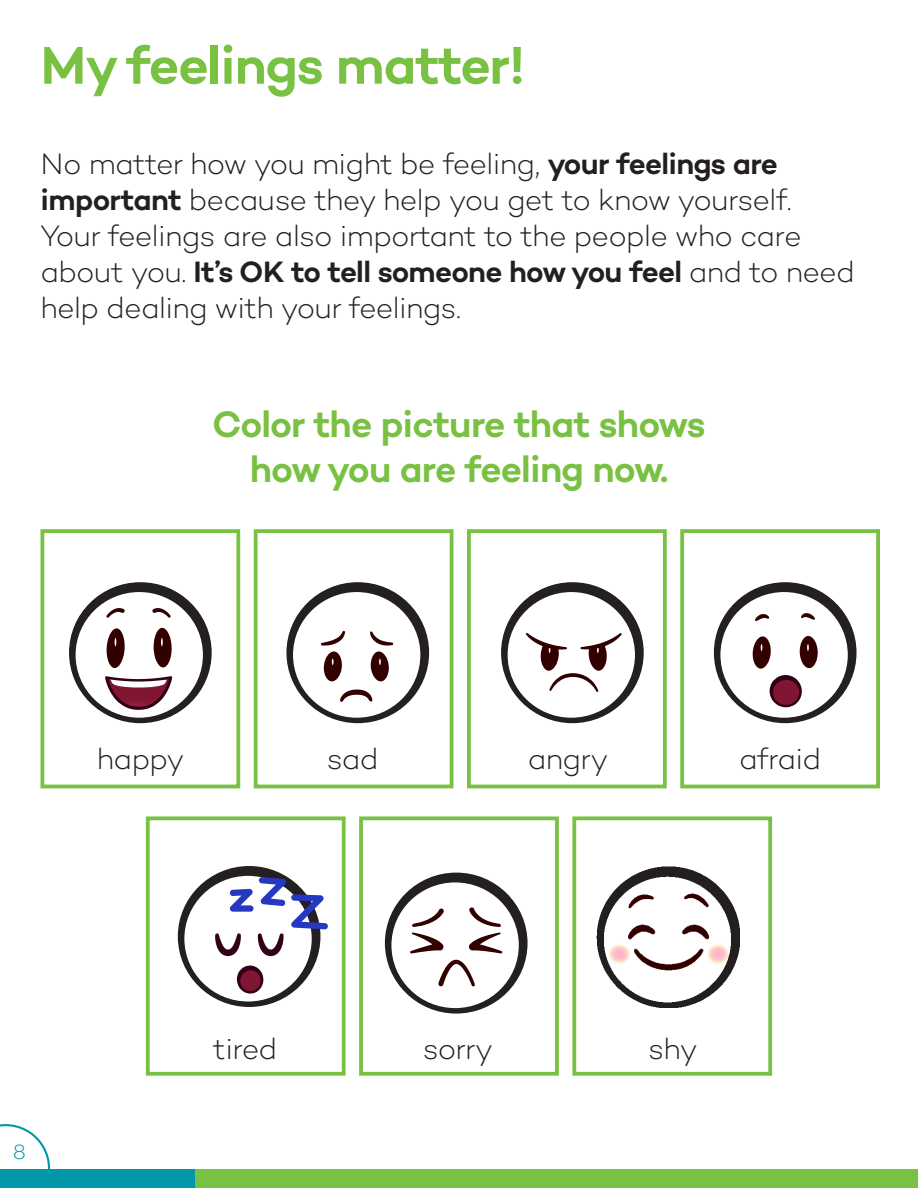
<style>
.page{position:relative;width:918px;height:1188px;background:#fff}
.page>*{position:absolute;margin:0;border:0;box-sizing:border-box;transform-origin:0 0}
.t1{font:600 54px "Campton";letter-spacing:-.025em;color:#79c142}
.t2{font:600 37.5px/45px "Campton";letter-spacing:-.025em;color:#79c142;text-align:center}
.t3{font:300 30px/36px "Campton";letter-spacing:-.025em;color:#231f20}
.t4{font:300 21px "Campton";color:#0098a8}
.s1{font-weight:600}
</style>
<div class="page">
<div style="left:195px;top:1169px;width:723px;height:19px;background:#79c142"></div>
<div style="left:0;top:1169px;width:195px;height:19px;background:#0098a8"></div>
<svg style="left:0;top:1124px;width:50px;height:45px"></svg>
<div style="left:41px;top:529px;width:199px;height:259px;border:4px solid #79c142"></div>
<div style="left:146px;top:816px;width:200px;height:260px;border:4px solid #79c142"></div>
<div style="left:254px;top:529px;width:199px;height:259px;border:4px solid #79c142"></div>
<div style="left:359px;top:816px;width:200px;height:260px;border:4px solid #79c142"></div>
<div style="left:467px;top:529px;width:200px;height:259px;border:4px solid #79c142"></div>
<div style="left:572px;top:816px;width:200px;height:260px;border:4px solid #79c142"></div>
<div style="left:680px;top:529px;width:200px;height:259px;border:4px solid #79c142"></div>
<svg style="left:69px;top:582px;width:143px;height:141px"></svg>
<svg style="left:501px;top:582px;width:143px;height:141px"></svg>
<svg style="left:714px;top:582px;width:143px;height:141px"></svg>
<svg style="left:286px;top:582px;width:143px;height:141px"></svg>
<svg style="left:178px;top:866px;width:150px;height:141px"></svg>
<svg style="left:385px;top:873px;width:143px;height:141px"></svg>
<img style="left:596px;top:866px;width:143px;height:142px">
<h2 class="t1" style="left:40px;top:31px;width:486px">My feelings matter!</h2>
<p class="t3" style="left:40px;top:145px;width:816px">No matter how you might be feeling, <span class="s1">your feelings are important</span> because they help you get to know yourself.<br>Your feelings are also important to the people who care about you. <span class="s1">It’s OK to tell someone how you feel</span> and to need help dealing with your feelings.</p>
<h2 class="t2" style="left:212px;top:401px;width:495px">Color the picture that shows how you are feeling now.</h2>
<p class="t3" style="left:97px;top:741px;width:89px">happy</p>
<p class="t3" style="left:327px;top:741px;width:53px">sad</p>
<p class="t3" style="left:528px;top:741px;width:82px">angry</p>
<p class="t3" style="left:739px;top:741px;width:83px">afraid</p>
<p class="t4" style="left:13px;top:1139px;width:15px">8</p>
<p class="t3" style="left:213px;top:1030px;width:66px">tired</p>
<p class="t3" style="left:423px;top:1030px;width:72px">sorry</p>
<p class="t3" style="left:648px;top:1030px;width:51px">shy</p>
</div>
